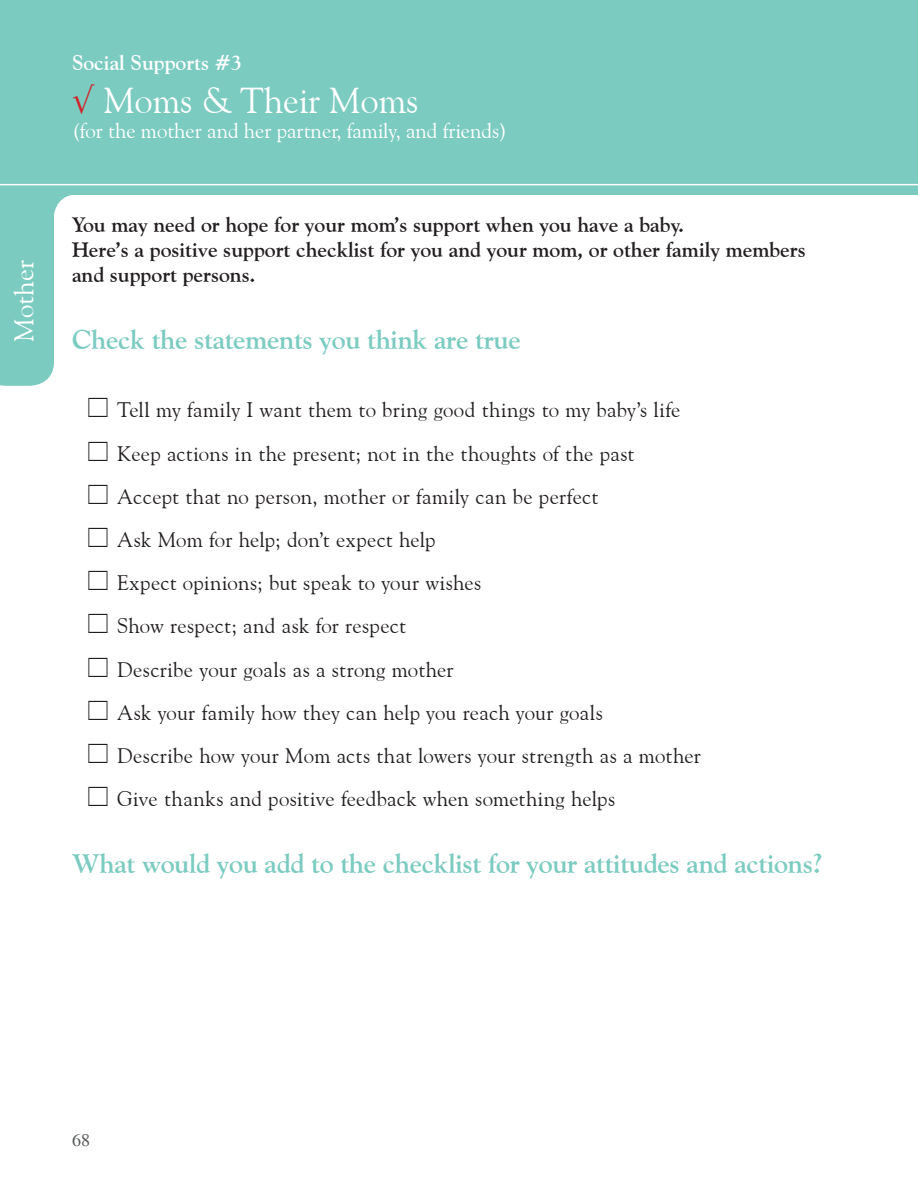
<style>
.page{position:relative;width:918px;height:1188px;background:#fff}
.page>*{position:absolute;margin:0;border:0;box-sizing:border-box;transform-origin:0 0}
.t1{font:36px "Goudy Old Style BT";color:#fff}
.J-maintext{font:700 27px "Goudy Old Style BT";letter-spacing:-.01em;color:#7bcbc0}
.t2{font:27px "Goudy Old Style BT";letter-spacing:.005em;color:#fff}
.t3{font:21px "Goudy Old Style BT";letter-spacing:.01em;color:#231f20}
.Bold_Main_Text_16pt{font:700 21px/25.2px "Goudy Old Style BT";color:#231f20}
.t4{font:21px "Goudy Old Style BT";color:#fff}
.t5{font:700 21px "Goudy Old Style BT";color:#fff}
.t6{font:18px "Times";color:#57585a}
.s1{color:#d1232a}
</style>
<div class="page">
<div style="left:0;top:0;width:918px;height:194px;background:#7bcbc0"></div>
<div style="left:0;top:183px;width:54px;height:203px;background:#7bcbc0"></div>
<div style="left:6px;top:111px;width:72px;height:107px;background:#7bcbc0;border-radius:24px"></div>
<hr style="left:0;top:184px;width:918px;height:1px;background:#fff">
<p class="t2" style="left:7px;top:342px;width:84px;rotate:-90deg">Mother</p>
<p class="t5" style="left:72px;top:50px;width:172px">Social Supports #3</p>
<p class="t1" style="left:72px;top:78px;width:348px"><span class="s1">√</span> Moms &amp; Their Moms</p>
<p class="t4" style="left:72px;top:118px;width:437px">(for the mother and her partner, family, and friends)</p>
<p class="Bold_Main_Text_16pt" style="left:72px;top:212px;width:735px">You may need or hope for your mom’s support when you have a baby.<br>Here’s a positive support checklist for you and your mom, or other family members and support persons.</p>
<p class="J-maintext" style="left:72px;top:323px;width:450px">Check the statements you think are true</p>
<p class="t3" style="left:117px;top:397px;width:565px">Tell my family I want them to bring good things to my baby’s life</p>
<p class="t3" style="left:117px;top:440px;width:519px">Keep actions in the present; not in the thoughts of the past</p>
<p class="t3" style="left:117px;top:484px;width:483px">Accept that no person, mother or family can be perfect</p>
<p class="t3" style="left:117px;top:527px;width:320px">Ask Mom for help; don’t expect help</p>
<p class="t3" style="left:117px;top:570px;width:366px">Expect opinions; but speak to your wishes</p>
<p class="t3" style="left:117px;top:613px;width:290px">Show respect; and ask for respect</p>
<p class="t3" style="left:117px;top:656px;width:338px">Describe your goals as a strong mother</p>
<p class="t3" style="left:117px;top:700px;width:487px">Ask your family how they can help you reach your goals</p>
<p class="t3" style="left:117px;top:743px;width:585px">Describe how your Mom acts that lowers your strength as a mother</p>
<p class="t3" style="left:117px;top:786px;width:499px">Give thanks and positive feedback when something helps</p>
<p class="J-maintext" style="left:72px;top:847px;width:753px">What would you add to the checklist for your attitudes and actions?</p>
<p class="t6" style="left:72px;top:1130px;width:19px">68</p>
</div>
